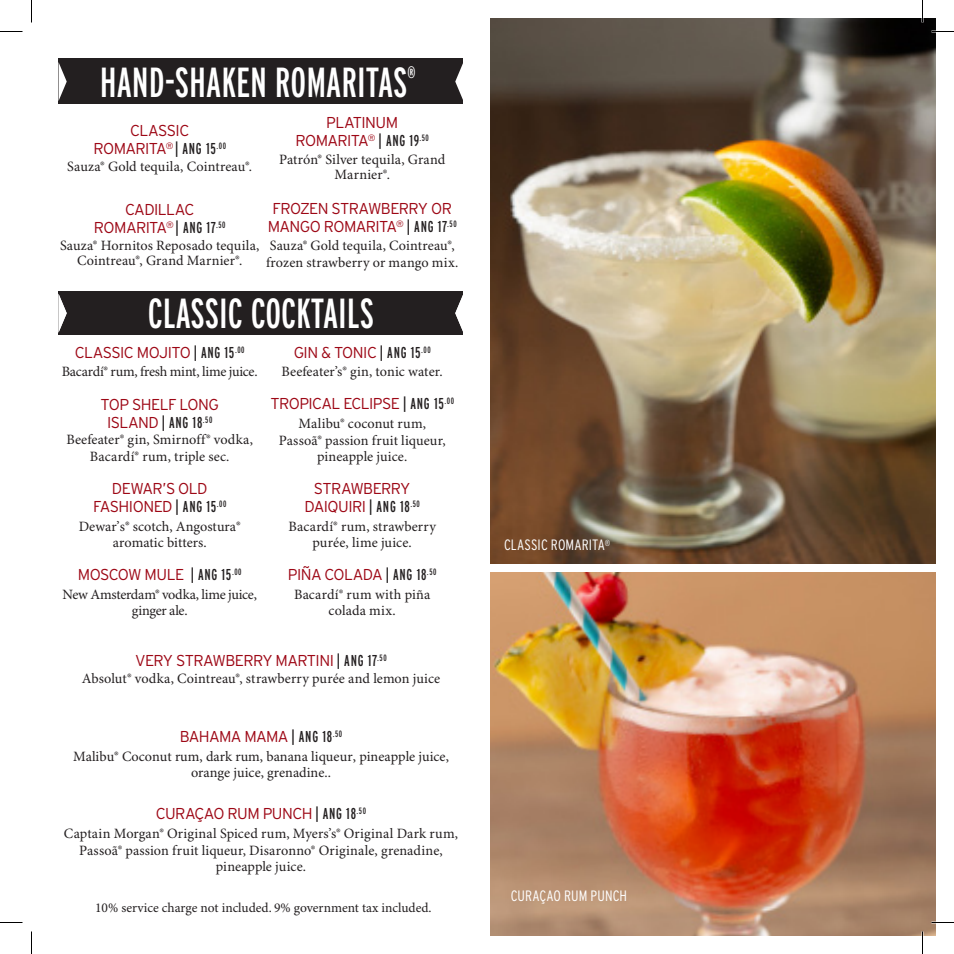
<style>
.page{position:relative;width:954px;height:954px;background:#fff}
.page>*{position:absolute;margin:0;border:0;box-sizing:border-box;transform-origin:0 0}
.Main_Header{font:extra-condensed 42px "Interstate";color:#fff}
.Main_Header-2{font:extra-condensed 16.65px "Interstate";color:#fff}
.Header_1{font:300 15.75px/18px "Interstate";letter-spacing:-.04em;color:#9d0715;text-align:center}
.t1{font:300 condensed 15px "Interstate";letter-spacing:.005em;color:#fff}
.Main_Body_Text{font:14.25px/16.5px "Minion Pro";color:#231f20;text-align:center}
.Header_1-2{font:14.25px/16.5px "Minion Pro";letter-spacing:.005em;color:#231f20;text-align:center}
.Main_Body_Text-2{font:14.25px/16.5px "Minion Pro";letter-spacing:-.02em;color:#231f20;text-align:center}
.t2{font:13.5px "Minion Pro";color:#231f20}
.s1{font-weight:400;font-stretch:extra-condensed;color:#231f20}
</style>
<div class="page">
<div style="left:58px;top:58px;width:406px;height:46px;background:#231f20"></div>
<svg style="left:58px;top:62px;width:9px;height:39px"></svg>
<svg style="left:455px;top:62px;width:9px;height:39px"></svg>
<img style="left:490px;top:18px;width:446px;height:545px">
<div style="left:58px;top:291px;width:406px;height:44px;background:#231f20"></div>
<svg style="left:58px;top:294px;width:9px;height:39px"></svg>
<svg style="left:455px;top:294px;width:9px;height:39px"></svg>
<img style="left:490px;top:572px;width:446px;height:364px">
<svg style="left:0;top:31px;width:22px;height:1px"></svg>
<svg style="left:932px;top:31px;width:22px;height:1px"></svg>
<svg style="left:0;top:922px;width:22px;height:1px"></svg>
<svg style="left:932px;top:922px;width:22px;height:1px"></svg>
<svg style="left:31px;top:0;width:1px;height:22px"></svg>
<svg style="left:31px;top:932px;width:1px;height:22px"></svg>
<svg style="left:922px;top:0;width:1px;height:22px"></svg>
<svg style="left:922px;top:932px;width:1px;height:22px"></svg>
<p class="Main_Header" style="left:100px;top:56px;width:309px">HAND-SHAKEN ROMARITAS</p>
<p class="Main_Header-2" style="left:407px;top:62px;width:10px">®</p>
<p class="Header_1" style="left:93px;top:121px;width:134px">CLASSIC<br>ROMARITA<sup>®</sup> <span class="s1">| ANG 15</span><sup>.00</sup></p>
<p class="Main_Body_Text" style="left:67px;top:159px;width:186px">Sauza® Gold tequila, Cointreau®.</p>
<p class="Header_1" style="left:296px;top:114px;width:135px">PLATINUM<br>ROMARITA<sup>®</sup> <span class="s1">| ANG 19</span><sup>.50</sup></p>
<p class="Header_1-2" style="left:279px;top:152px;width:168px;line-height:15px">Patrón® Silver tequila, Grand<br>Marnier®.</p>
<p class="Header_1" style="left:268px;top:199px;width:191px">FROZEN STRAWBERRY OR<br>MANGO ROMARITA<sup>®</sup> <span class="s1">| ANG 17</span><sup>.50</sup></p>
<p class="Main_Body_Text" style="left:266px;top:238px;width:194px;text-align:left">Sauza® Gold tequila, Cointreau®, frozen strawberry or mango mix.</p>
<p class="Header_1" style="left:94px;top:201px;width:133px">CADILLAC<br>ROMARITA<sup>®</sup> <span class="s1">| ANG 17</span><sup>.50</sup></p>
<p class="Main_Body_Text" style="left:60px;top:239px;width:201px;line-height:15px">Sauza® Hornitos Reposado tequila,<br>Cointreau®, Grand Marnier®.</p>
<p class="Main_Header" style="left:148px;top:288px;width:228px">CLASSIC COCKTAILS</p>
<p class="Header_1" style="left:75px;top:343px;width:171px">CLASSIC MOJITO <span class="s1">| ANG 15</span><sup>.00</sup></p>
<p class="Main_Body_Text" style="left:62px;top:364px;width:197px">Bacardí® rum, fresh mint, lime juice.</p>
<p class="Header_1" style="left:294px;top:343px;width:139px">GIN &amp; TONIC <span class="s1">| ANG 15</span><sup>.00</sup></p>
<p class="Main_Body_Text" style="left:282px;top:364px;width:163px">Beefeater’s® gin, tonic water.</p>
<p class="Header_1" style="left:101px;top:395px;width:120px">TOP SHELF LONG<br>ISLAND <span class="s1">| ANG 18</span><sup>.50</sup></p>
<p class="Header_1-2" style="left:66px;top:432px;width:188px">Beefeater® gin, Smirnoff® vodka,<br>Bacardí® rum, triple sec.</p>
<p class="Header_1" style="left:93px;top:479px;width:135px">DEWAR’S OLD<br>FASHIONED <span class="s1">| ANG 15</span><sup>.00</sup></p>
<p class="Header_1-2" style="left:79px;top:519px;width:163px">Dewar’s® scotch, Angostura® aromatic bitters.</p>
<p class="Header_1" style="left:270px;top:395px;width:185px">TROPICAL ECLIPSE <span class="s1">| ANG 15</span><sup>.00</sup></p>
<p class="Main_Body_Text" style="left:279px;top:416px;width:168px">Malibu® coconut rum,<br>Passoã® passion fruit liqueur, pineapple juice.</p>
<p class="Header_1" style="left:305px;top:479px;width:117px">STRAWBERRY<br>DAIQUIRI <span class="s1">| ANG 18</span><sup>.50</sup></p>
<p class="Main_Body_Text" style="left:289px;top:519px;width:149px">Bacardí® rum, strawberry purée, lime juice.</p>
<p class="Header_1" style="left:288px;top:566px;width:150px">PIÑA COLADA <span class="s1">| ANG 18</span><sup>.50</sup></p>
<p class="Header_1-2" style="left:294px;top:587px;width:138px">Bacardí® rum with piña colada mix.</p>
<p class="Header_1" style="left:135px;top:651px;width:253px">VERY STRAWBERRY MARTINI <span class="s1">| ANG 17</span><sup>.50</sup></p>
<p class="Header_1-2" style="left:82px;top:671px;width:360px">Absolut® vodka, Cointreau®, strawberry purée and lemon juice</p>
<p class="Header_1" style="left:78px;top:566px;width:165px">MOSCOW MULE <span class="s1">| ANG 15</span><sup>.00</sup></p>
<p class="Main_Body_Text-2" style="left:62px;top:587px;width:196px">New Amsterdam® vodka, lime juice, ginger ale.</p>
<p class="Header_1" style="left:180px;top:728px;width:164px">BAHAMA MAMA <span class="s1">| ANG 18</span><sup>.50</sup></p>
<p class="Main_Body_Text" style="left:73px;top:749px;width:377px">Malibu® Coconut rum, dark rum, banana liqueur, pineapple juice, orange juice, grenadine..</p>
<p class="Header_1" style="left:156px;top:805px;width:212px">CURAÇAO RUM PUNCH <span class="s1">| ANG 18</span><sup>.50</sup></p>
<p class="Main_Body_Text" style="left:64px;top:826px;width:396px">Captain Morgan® Original Spiced rum, Myers’s® Original Dark rum,<br>Passoã® passion fruit liqueur, Disaronno® Originale, grenadine, pineapple juice.</p>
<p class="t2" style="left:95px;top:899px;width:338px">10% service charge not included. 9% government tax included.</p>
<p class="t1" style="left:504px;top:536px;width:108px">CLASSIC ROMARITA<sup>®</sup></p>
<p class="t1" style="left:511px;top:887px;width:118px">CURAÇAO RUM PUNCH</p>
</div>
